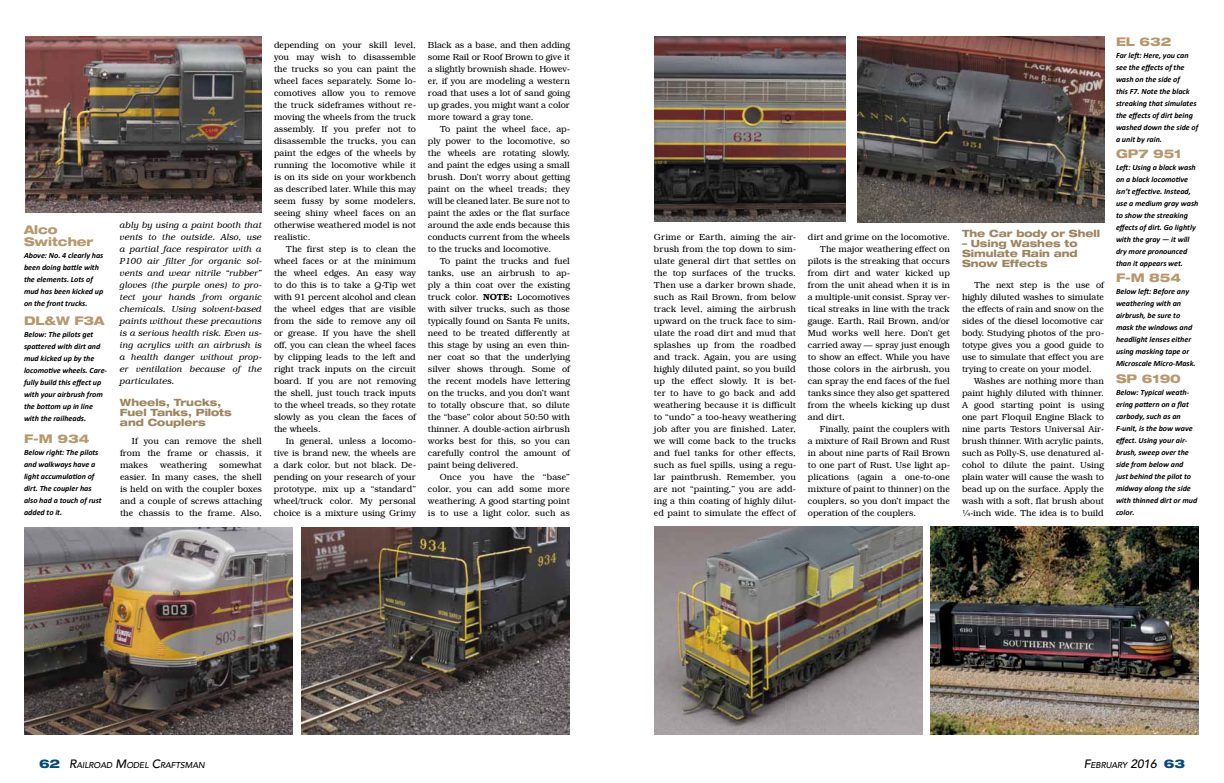
<style>
.page{position:relative;width:1224px;height:783px;background:#fff}
.page>*{position:absolute;margin:0;border:0;box-sizing:border-box;transform-origin:0 0}
.t1{font:800 expanded 12px/12px "Helvetica Neue";letter-spacing:-.005em;color:#b6986c}
.t2{font:800 expanded 10px/10px "Helvetica Neue";letter-spacing:-.005em;color:#9f855f}
.t3{font:300 9px/12px "Bookman IT Cby BT";letter-spacing:-.005em;color:#000;text-align:justify}
.t4{font:italic 300 9px/12px "Bookman IT Cby BT";letter-spacing:-.005em;color:#000;text-align:justify}
.t5{font:italic 500 8.4px "Avenir";letter-spacing:-.015em;color:#000}
.t6{font:italic 700 8px/12px "Calibri";color:#000}
.s1{font-weight:600}
.s2{font-family:"Helvetica Neue";font-weight:800;font-style:normal;font-stretch:expanded;font-size:12px;color:#00497a}
.s3{font-size:12px}
</style>
<div class="page">
<img style="left:654px;top:36px;width:192px;height:186px">
<img style="left:857px;top:36px;width:248px;height:187px">
<img style="left:654px;top:527px;width:269px;height:208px">
<img style="left:930px;top:527px;width:269px;height:208px">
<img style="left:25px;top:36px;width:237px;height:177px">
<img style="left:301px;top:528px;width:269px;height:207px">
<img style="left:24px;top:528px;width:269px;height:207px">
<h1 class="t1" style="left:24px;top:223px;width:71px">Alco<br>Switcher</h1>
<p class="t6" style="left:24px;top:249px;width:81px">Above: No. 4 clearly has been doing battle with the elements. Lots of mud has been kicked up on the front trucks.</p>
<h1 class="t1" style="left:24px;top:314px;width:82px">DL&amp;W F3A</h1>
<p class="t6" style="left:24px;top:328px;width:85px">Below: The pilots get spattered with dirt and mud kicked up by the locomotive wheels. Care&shy;fully build this effect up with your airbrush from the bottom up in line with the railheads.</p>
<h1 class="t1" style="left:24px;top:432px;width:67px">F-M 934</h1>
<p class="t6" style="left:24px;top:446px;width:79px">Below right: The pilots and walkways have a light accumulation of dirt. The coupler has also had a touch of rust added to it.</p>
<p class="t4" style="left:120px;top:219px;width:144px">ably by using a paint booth that vents to the outside. Also, use a partial face respirator with a P100 air filter for organic sol&shy;vents and wear nitrile “rubber” gloves (the purple ones) to pro&shy;tect your hands from organic chemicals. Using solvent-based paints without these precautions is a serious health risk. Even us&shy;ing acrylics with an airbrush is a health danger without prop&shy;er ventilation because of the particulates.</p>
<p class="t2" style="left:120px;top:397px;width:113px">Wheels, Trucks,<br>Fuel Tanks, Pilots and Couplers</p>
<p class="t3" style="left:120px;top:435px;width:143px;text-indent:12px">If you can remove the shell from the frame or chassis, it makes</p>
<p class="t3" style="left:120px;top:459px;width:144px;text-indent:99px">somewhat easier. In many cases, the shell is held on with the coupler boxes and a couple of screws attaching the chassis to the frame. Also,</p>
<p class="t3" style="left:160px;top:459px;width:48px">weathering</p>
<p class="t3" style="left:274px;top:39px;width:144px">depending on your skill level, you may wish to disassemble the trucks so you can paint the wheel faces separately. Some lo&shy;comotives allow you to remove the truck sideframes without re&shy;moving the wheels from the truck assembly. If you prefer not to disassemble the trucks, you can paint the edges of the wheels by running the locomotive while it is on its side on your workbench as described later. While this may seem fussy by some modelers, seeing shiny wheel faces on an otherwise weathered model is not realistic.</p>
<p class="t3" style="left:274px;top:243px;width:144px;text-indent:12px">The first step is to clean the wheel faces or at the minimum the wheel edges. An easy way to do this is to take a Q-Tip wet with 91 percent alcohol and clean the wheel edges that are visible from the side to remove any oil or grease. If you have the shell off, you can clean the wheel faces by clipping leads to the left and right track inputs on the circuit board. If you are not removing the shell, just touch track inputs to the wheel treads, so they rotate slowly as you clean the faces of the wheels.</p>
<p class="t3" style="left:274px;top:435px;width:144px;text-indent:12px">In general, unless a locomo&shy;tive is brand new, the wheels are a dark color, but not black. De&shy;pending on your research of your prototype, mix up a “standard” wheel/truck color. My personal choice is a mixture using Grimy</p>
<p class="t3" style="left:428px;top:39px;width:144px">Black as a base, and then adding some Rail or Roof Brown to give it a slightly brownish shade. Howev&shy;er, if you are modeling a western road that uses a lot of sand going up grades, you might want a color more toward a gray tone.</p>
<p class="t3" style="left:428px;top:123px;width:144px;text-indent:12px">To paint the wheel face, ap&shy;ply power to the locomotive, so the wheels are rotating slowly, and paint the edges using a small brush. Don’t worry about getting paint on the wheel treads; they will be cleaned later. Be sure not to paint the axles or the flat surface around the axle ends because this conducts current from the wheels to the trucks and locomotive.</p>
<p class="t3" style="left:428px;top:255px;width:144px;text-indent:12px">To paint the trucks and fuel tanks, use an airbrush to ap&shy;ply a thin coat over the existing truck color. <span class="s1">NOTE:</span> Locomotives with silver trucks, such as those typically found on Santa Fe units, need to be treated differently at this stage by using an even thin&shy;ner coat so that the underlying silver shows through. Some of the recent models have lettering on the trucks, and you don’t want to totally obscure that, so dilute the “base” color about 50:50 with thinner. A double-action airbrush works best for this, so you can carefully control the amount of paint being delivered.</p>
<p class="t3" style="left:428px;top:471px;width:144px;text-indent:12px">Once you have the “base” color, you can add some more weathering. A good starting point is to use a light color, such as</p>
<p class="t3" style="left:654px;top:231px;width:144px">Grime or Earth, aiming the air&shy;brush from the top down to sim&shy;ulate general dirt that settles on the top surfaces of the trucks.<br>Then use a darker brown shade, such as Rail Brown, from below track level, aiming the airbrush upward on the truck face to sim&shy;ulate the road dirt and mud that splashes up from the roadbed and track. Again, you are using highly diluted paint, so you build up the effect slowly. It is bet&shy;ter to have to go back and add weathering because it is difficult to “undo” a too-heavy weathering job after you are finished. Later, we will come back to the trucks and fuel tanks for other effects, such as fuel spills, using a regu&shy;lar paintbrush. Remember, you are not “painting,” you are add&shy;ing a thin coating of highly dilut&shy;ed paint to simulate the effect of</p>
<p class="t3" style="left:808px;top:231px;width:144px">dirt and grime on the locomotive.</p>
<p class="t3" style="left:820px;top:243px;width:132px">The major weathering effect on</p>
<p class="t3" style="left:808px;top:255px;width:143px">pilots is the streaking that occurs</p>
<p class="t3" style="left:808px;top:267px;width:143px">from dirt and water kicked up</p>
<p class="t3" style="left:808px;top:279px;width:144px">from the unit ahead when it is in</p>
<p class="t3" style="left:808px;top:291px;width:144px">a multiple-unit consist. Spray ver-</p>
<p class="t3" style="left:808px;top:303px;width:143px">tical streaks in line with the track</p>
<p class="t3" style="left:808px;top:315px;width:143px">gauge. Earth, Rail Brown, and/or</p>
<p class="t3" style="left:808px;top:327px;width:144px">Mud works well here. Don’t get</p>
<p class="t3" style="left:808px;top:339px;width:144px">carried away — spray just enough</p>
<p class="t3" style="left:808px;top:351px;width:144px">to show an effect. While you have</p>
<p class="t3" style="left:808px;top:363px;width:144px">those colors in the airbrush, you</p>
<p class="t3" style="left:808px;top:375px;width:143px">can spray the end faces of the fuel</p>
<p class="t3" style="left:808px;top:387px;width:143px">tanks since they also get spattered</p>
<p class="t3" style="left:808px;top:399px;width:143px">from the wheels kicking up dust</p>
<p class="t3" style="left:808px;top:411px;width:38px">and dirt.</p>
<p class="t3" style="left:820px;top:423px;width:131px">Finally, paint the couplers with</p>
<p class="t3" style="left:808px;top:435px;width:143px">a mixture of Rail Brown and Rust</p>
<p class="t3" style="left:808px;top:447px;width:143px">in about nine parts of Rail Brown</p>
<p class="t3" style="left:808px;top:459px;width:144px">to one part of Rust. Use light ap-</p>
<p class="t3" style="left:808px;top:471px;width:143px">plications (again a one-to-one</p>
<p class="t3" style="left:808px;top:483px;width:143px">mixture of paint to thinner) on the</p>
<p class="t3" style="left:808px;top:495px;width:143px">couplers, so you don’t impact the</p>
<p class="t3" style="left:808px;top:507px;width:110px">operation of the couplers.</p>
<p class="t2" style="left:962px;top:228px;width:140px">The Car body or Shell</p>
<p class="t2" style="left:962px;top:238px;width:117px;text-align:justify">– Using Washes to Simulate Rain and Snow Effects</p>
<p class="t3" style="left:962px;top:279px;width:144px;text-indent:12px">The next step is the use of highly diluted washes to simulate the effects of rain and snow on the sides of the diesel locomotive car body. Studying photos of the pro&shy;totype gives you a good guide to use to simulate that effect you are trying to create on your model.</p>
<p class="t3" style="left:962px;top:375px;width:144px;text-indent:12px">Washes are nothing more than paint highly diluted with thinner.<br>A good starting point is using one part Floquil Engine Black to nine parts Testors Universal Air&shy;brush thinner. With acrylic paints, such as Polly-S, use denatured al&shy;cohol to dilute the paint. Using plain water will cause the wash to bead up on the surface. Apply the wash with a soft, flat brush about ¼-inch wide. The idea is to build</p>
<h1 class="t1" style="left:1116px;top:35px;width:57px">EL 632</h1>
<p class="t6" style="left:1116px;top:49px;width:84px">Far left: Here, you can see the effects of the wash on the side of<br>this F7. Note the black streaking that simulates the effects of dirt being washed down the side of a unit by rain.</p>
<h1 class="t1" style="left:1116px;top:147px;width:67px">GP7 951</h1>
<p class="t6" style="left:1116px;top:162px;width:84px">Left: Using a black wash on a black locomotive isn’t effective. Instead, use a medium gray wash to show the streaking effects of dirt. Go lightly with the gray — it will dry more pronounced than it appears wet.</p>
<h1 class="t1" style="left:1116px;top:272px;width:67px">F-M 854</h1>
<p class="t6" style="left:1116px;top:286px;width:81px">Below left: Before any weathering with an airbrush, be sure to mask the windows and headlight lenses either using masking tape or<br>Microscale Micro-Mask.</p>
<h1 class="t1" style="left:1116px;top:372px;width:66px">SP 6190</h1>
<p class="t6" style="left:1116px;top:386px;width:83px">Below: Typical weath&shy;ering pattern on a flat carbody, such as an<br>F-unit, is the bow wave effect. Using your air&shy;brush, sweep over the side from below and just behind the pilot to midway along the side with thinned dirt or mud color.</p>
<p class="t5" style="left:39px;top:760px;width:167px"><span class="s2">62</span> <span class="s3">R</span>AILROAD <span class="s3">M</span>ODEL <span class="s3">C</span>RAFTSMAN</p>
<p class="t5" style="left:1084px;top:760px;width:103px"><span class="s3">F</span>EBRUARY <span class="s3">2016</span> <span class="s2">63</span></p>
</div>
